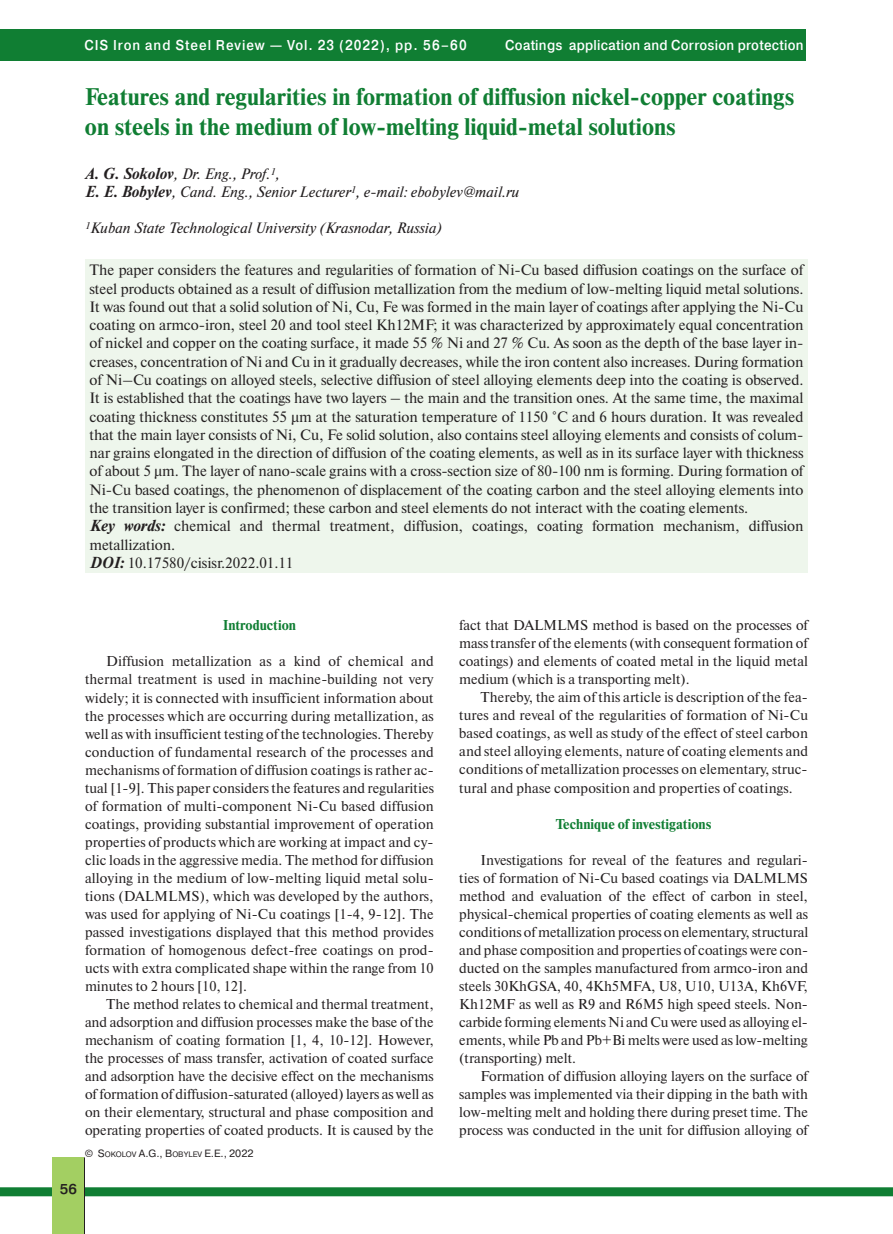
<style>
.page{position:relative;width:893px;height:1234px;background:#fff}
.page>*{position:absolute;margin:0;border:0;box-sizing:border-box;transform-origin:0 0}
.t1{font:700 24px/30px "Newton C";color:#107e33}
.t2{font:15px/18.3px "Newton C";letter-spacing:-.005em;color:#231f20}
.t3{font:italic 15px/18px "Newton C";color:#231f20}
.t4{font:14.25px/18px "Newton C";color:#231f20;text-align:justify}
.t5{font:700 14.25px "Pragmatica Light C";letter-spacing:.075em;color:#fff;scale:.9 1}
.t6{font:700 14.25px "Pragmatica Light C";letter-spacing:.02em;color:#fff;scale:.9 1}
.t7{font:700 14.25px "Newton C";color:#107e33}
.t8{font:700 14.25px "Pragmatica Light C";color:#231f20}
.t9{font:10.5px "Pragmatica C";color:#231f20}
.s1{font-weight:700}
.s2{font-weight:700;font-style:italic}
.s3{font-style:inherit}
.s4{font-size:7.8px}
</style>
<div class="page">
<div style="left:0;top:29px;width:805px;height:32px;background:#107e33"></div>
<div style="left:0;top:1186px;width:893px;height:9px;background:#107e33"></div>
<hr style="left:83px;top:1157px;width:2px;height:76px;background:#231f20">
<div style="left:52px;top:1157px;width:32px;height:76px;background:#a3cf62"></div>
<div style="left:85px;top:259px;width:723px;height:313px;background:#eef6ec"></div>
<p class="t5" style="left:84px;top:40px;width:426px">CIS Iron and Steel Review — Vol. 23 (2022), pp. 56–60</p>
<p class="t6" style="left:505px;top:40px;width:333px">Coatings application and Corrosion protection</p>
<h1 class="t1" style="left:85px;top:83px;width:711px">Features and regularities in formation of diffusion nickel-copper coatings on steels in the medium of low-melting liquid-metal solutions</h1>
<p class="t3" style="left:85px;top:166px;width:435px"><span class="s1">A. G. Sokolov</span>, Dr. Eng., Prof.<sup>1</sup>,<br><span class="s1">E. E. Bobylev</span>, Cand. Eng., Senior Lecturer<sup>1</sup>, e-mail: ebobylev@mail.ru</p>
<p class="t3" style="left:85px;top:220px;width:358px"><sup>1</sup>Kuban State Technological University (Krasnodar, Russia)</p>
<p class="t2" style="left:89px;top:262px;width:715px">The paper considers the features and regularities of formation of Ni-Cu based diffusion coatings on the surface of steel products obtained as a result of diffusion metallization from the medium of low-melting liquid metal solutions.<br>It was found out that a solid solution of Ni, Cu, Fe was formed in the main layer of coatings after applying the Ni-Cu coating on armco-iron, steel 20 and tool steel Kh12MF; it was characterized by approximately equal concentration of nickel and copper on the coating surface, it made 55 % Ni and 27 % Cu. As soon as the depth of the base layer in&shy;creases, concentration of Ni and Cu in it gradually decreases, while the iron content also increases. During formation of Ni–Cu coatings on alloyed steels, selective diffusion of steel alloying elements deep into the coating is observed.<br>It is established that the coatings have two layers – the main and the transition ones. At the same time, the maximal coating thickness constitutes 55 μm at the saturation temperature of 1150 °C and 6 hours duration. It was revealed that the main layer consists of Ni, Cu, Fe solid solution, also contains steel alloying elements and consists of colum&shy;nar grains elongated in the direction of diffusion of the coating elements, as well as in its surface layer with thickness of about 5 μm. The layer of nano-scale grains with a cross-section size of 80-100 nm is forming. During formation of Ni-Cu based coatings, the phenomenon of displacement of the coating carbon and the steel alloying elements into the transition layer is confirmed; these carbon and steel elements do not interact with the coating elements.<br><span class="s2">Key words:</span> chemical and thermal treatment, diffusion, coatings, coating formation mechanism, diffusion metallization.<br><span class="s2">DOI:</span> 10.17580/cisisr.2022.01.11</p>
<p class="t7" style="left:223px;top:620px;width:75px">Introduction</p>
<p class="t4" style="left:85px;top:653px;width:350px;text-indent:21px">Diffusion metallization as a kind of chemical and thermal treatment is used in machine-building not very widely; it is connected with insufficient information about the processes which are occurring during metallization, as well as with insufficient testing of the technologies. Thereby conduction of fundamental research of the processes and mechanisms of formation of diffusion coatings is rather ac&shy;tual [1-9]. This paper considers the features and regularities of formation of multi-component Ni-Cu based diffusion coatings, providing substantial improvement of operation properties of products which are working at impact and cy&shy;clic loads in the aggressive media. The method for diffusion alloying in the medium of low-melting liquid metal solu&shy;tions (DALMLMS), which was developed by the authors, was used for applying of Ni-Cu coatings [1-4, 9-12]. The passed investigations displayed that this method provides formation of homogenous defect-free coatings on prod&shy;ucts with extra complicated shape within the range from 10 minutes to 2 hours [10, 12].</p>
<p class="t4" style="left:85px;top:995px;width:350px;text-indent:21px">The method relates to chemical and thermal treatment, and adsorption and diffusion processes make the base of the mechanism of coating formation [1, 4, 10-12]. However, the processes of mass transfer, activation of coated surface and adsorption have the decisive effect on the mechanisms of formation of diffusion-saturated (alloyed) layers as well as on their elementary, structural and phase composition and operating properties of coated products. It is caused by the</p>
<p class="t9" style="left:85px;top:1149px;width:170px"><span class="s3">©</span> S<span class="s4">OKOLOV</span> A.G., B<span class="s4">OBYLEV</span> E.E., 2022</p>
<p class="t8" style="left:60px;top:1183px;width:19px">56</p>
<p class="t4" style="left:459px;top:617px;width:350px">fact that DALMLMS method is based on the processes of mass transfer of the elements (with consequent formation of coatings) and elements of coated metal in the liquid metal medium (which is a transporting melt).</p>
<p class="t4" style="left:459px;top:689px;width:350px;text-indent:21px">Thereby, the aim of this article is description of the fea&shy;tures and reveal of the regularities of formation of Ni-Cu based coatings, as well as study of the effect of steel carbon and steel alloying elements, nature of coating elements and conditions of metallization processes on elementary, struc&shy;tural and phase composition and properties of coatings.</p>
<p class="t7" style="left:556px;top:818px;width:157px">Technique of investigations</p>
<p class="t4" style="left:459px;top:851px;width:350px;text-indent:21px">Investigations for reveal of the features and regulari&shy;ties of formation of Ni-Cu based coatings via DALMLMS method and evaluation of the effect of carbon in steel, physical-chemical properties of coating elements as well as conditions of metallization process on elementary, structural and phase composition and properties of coatings were con&shy;ducted on the samples manufactured from armco-iron and steels 30KhGSA, 40, 4Kh5MFA, U8, U10, U13A, Kh6VF, Kh12MF as well as R9 and R6M5 high speed steels. Non&shy;carbide forming elements Ni and Cu were used as alloying el&shy;ements, while Pb and Pb+Bi melts were used as low-melting (transporting) melt.</p>
<p class="t4" style="left:459px;top:1067px;width:350px;text-indent:21px">Formation of diffusion alloying layers on the surface of samples was implemented via their dipping in the bath with low-melting melt and holding there during preset time. The process was conducted in the unit for diffusion alloying of</p>
</div>
